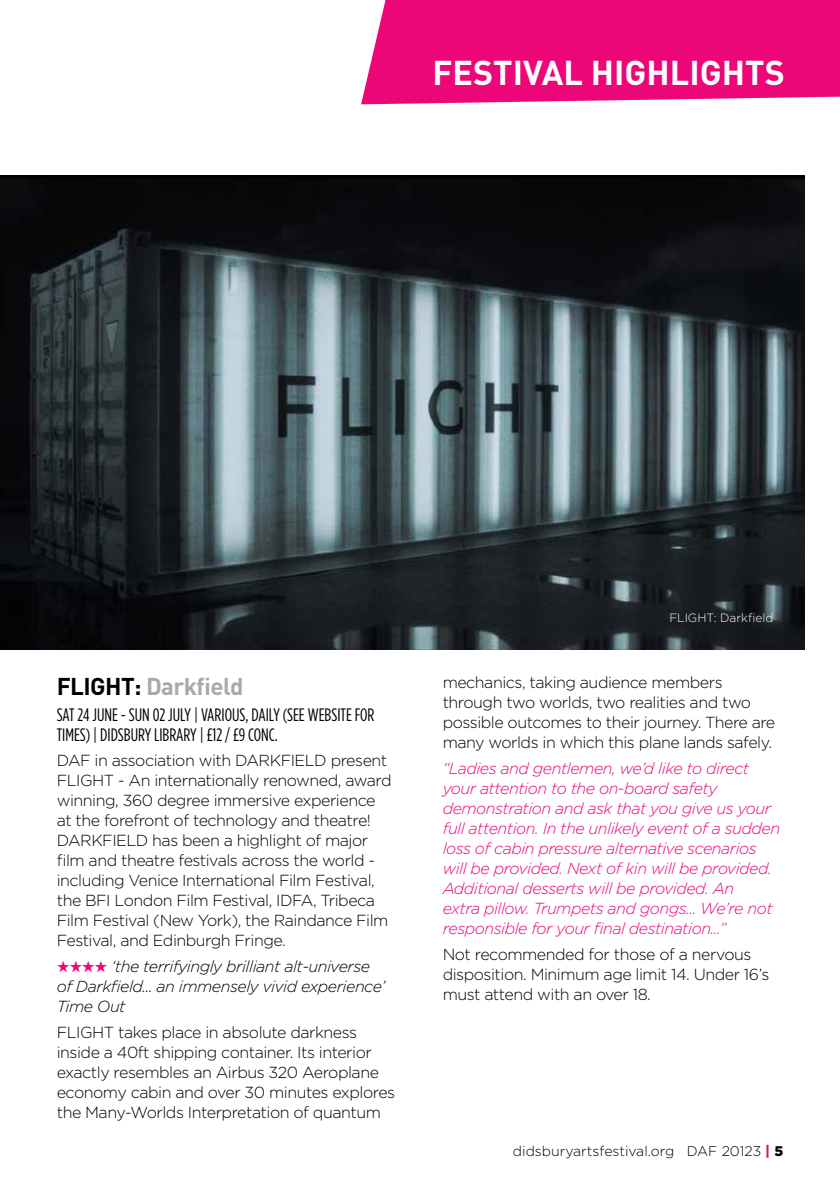
<style>
.page{position:relative;width:840px;height:1191px;background:#fff}
.page>*{position:absolute;margin:0;border:0;box-sizing:border-box;transform-origin:0 0}
.t1{font:700 34px "DIN";color:#fff}
.t2{font:700 24px "DIN";letter-spacing:-.025em;color:#aba8a9}
.t3{font:condensed 18px/20px "Gotham HTF";color:#000}
.t4{font:300 16px/20px "Gotham HTF";letter-spacing:-.03em;color:#000}
.t5{font:italic 300 16px/20px "Gotham HTF";letter-spacing:-.03em;color:#ed0677}
.t6{font:italic 300 16px/20px "Gotham HTF";letter-spacing:-.03em;color:#000}
.t7{font:300 14px "Gotham HTF";color:#000}
.t8{font:300 12px "Gotham HTF";color:#fff}
.s1{color:#000}
.s2{color:#ed0677}
.s3{font-weight:900;color:#ed0677}
.s4{font-weight:900}
</style>
<div class="page">
<div style="left:361px;top:0;width:478px;height:104px;background:#ed0677"></div>
<img style="left:0;top:176px;width:804px;height:473px">
<h1 class="t1" style="left:432px;top:50px;width:353px">FESTIVAL HIGHLIGHTS</h1>
<h2 class="t2" style="left:57px;top:670px;width:188px"><span class="s1">FLIGHT:</span> Darkfield</h2>
<p class="t3" style="left:57px;top:704px;width:319px">SAT 24 JUNE - SUN 02 JULY | VARIOUS, DAILY (SEE WEBSITE FOR<br>TIMES) | DIDSBURY LIBRARY | £12 / £9 CONC.</p>
<p class="t4" style="left:57px;top:750px;width:336px">DAF in association with DARKFIELD present FLIGHT - An internationally renowned, award winning, 360 degree immersive experience at the forefront of technology and theatre!<br>DARKFIELD has been a highlight of major film and theatre festivals across the world - including Venice International Film Festival, the BFI London Film Festival, IDFA, Tribeca Film Festival (New York), the Raindance Film Festival, and Edinburgh Fringe.</p>
<p class="t6" style="left:57px;top:956px;width:330px"><span class="s2">★★★★</span> ‘the terrifyingly brilliant alt-universe of Darkfield... an immensely vivid experience’<br>Time Out</p>
<p class="t4" style="left:57px;top:1021px;width:340px">FLIGHT takes place in absolute darkness inside a 40ft shipping container. Its interior exactly resembles an Airbus 320 Aeroplane economy cabin and over 30 minutes explores the Many-Worlds Interpretation of quantum</p>
<p class="t8" style="left:669px;top:611px;width:105px">FLIGHT: Darkfield</p>
<p class="t4" style="left:442px;top:672px;width:334px">mechanics, taking audience members through two worlds, two realities and two possible outcomes to their journey. There are many worlds in which this plane lands safely.</p>
<p class="t5" style="left:442px;top:758px;width:339px">“Ladies and gentlemen, we’d like to direct your attention to the on-board safety demonstration and ask that you give us your full attention. In the unlikely event of a sudden loss of cabin pressure alternative scenarios will be provided. Next of kin will be provided.<br>Additional desserts will be provided. An<br>extra pillow. Trumpets and gongs... We’re not responsible for your final destination...”</p>
<p class="t4" style="left:442px;top:943px;width:328px">Not recommended for those of a nervous disposition. Minimum age limit 14. Under 16’s must attend with an over 18.</p>
<p class="t7" style="left:512px;top:1143px;width:271px">didsburyartsfestival.org DAF 20123 <span class="s3">|</span> <span class="s4">5</span></p>
</div>
